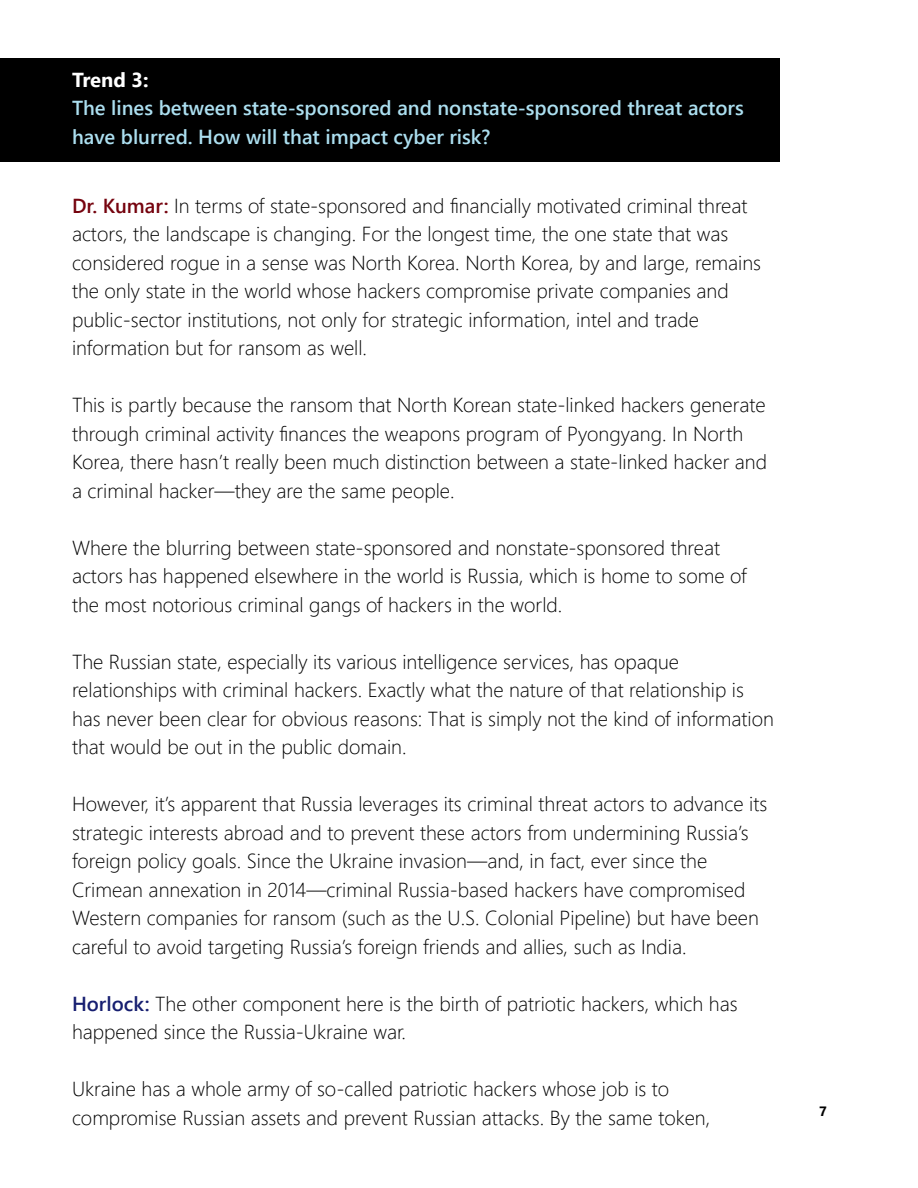
<style>
.page{position:relative;width:918px;height:1188px;background:#fff}
.page>*{position:absolute;margin:0;border:0;box-sizing:border-box;transform-origin:0 0}
.t1{font:300 20.25px/28.5px "Segoe UI";color:#000}
.TrendLabel{font:600 20.25px/28.5px "Segoe UI";color:#acdff0}
.t2{font:700 13.5px "Segoe UI";color:#000}
.s1{font-weight:700;color:#fff}
.s2{font-weight:600;color:#75030e}
.s3{font-weight:600;color:#161e70}
</style>
<div class="page">
<div style="left:0;top:58px;width:780px;height:104px;background:#000"></div>
<p class="TrendLabel" style="left:72px;top:64px;width:673px"><span class="s1">Trend 3:<br></span>The lines between state-sponsored and nonstate-sponsored threat actors have blurred. How will that impact cyber risk?</p>
<p class="t1" style="left:72px;top:189px;width:691px"><span class="s2">Dr. Kumar:</span> In terms of state-sponsored and financially motivated criminal threat actors, the landscape is changing. For the longest time, the one state that was considered rogue in a sense was North Korea. North Korea, by and large, remains the only state in the world whose hackers compromise private companies and public-sector institutions, not only for strategic information, intel and trade information but for ransom as well.</p>
<p class="t1" style="left:72px;top:389px;width:697px">This is partly because the ransom that North Korean state-linked hackers generate through criminal activity finances the weapons program of Pyongyang. In North Korea, there hasn’t really been much distinction between a state-linked hacker and a criminal hacker—they are the same people.</p>
<p class="t1" style="left:72px;top:531px;width:676px">Where the blurring between state-sponsored and nonstate-sponsored threat actors has happened elsewhere in the world is Russia, which is home to some of the most notorious criminal gangs of hackers in the world.</p>
<p class="t1" style="left:72px;top:645px;width:703px">The Russian state, especially its various intelligence services, has opaque relationships with criminal hackers. Exactly what the nature of that relationship is has never been clear for obvious reasons: That is simply not the kind of information that would be out in the public domain.</p>
<p class="t1" style="left:72px;top:788px;width:697px">However, it’s apparent that Russia leverages its criminal threat actors to advance its strategic interests abroad and to prevent these actors from undermining Russia’s foreign policy goals. Since the Ukraine invasion—and, in fact, ever since the Crimean annexation in 2014—criminal Russia-based hackers have compromised Western companies for ransom (such as the U.S. Colonial Pipeline) but have been careful to avoid targeting Russia’s foreign friends and allies, such as India.</p>
<p class="t1" style="left:72px;top:987px;width:667px"><span class="s3">Horlock:</span> The other component here is the birth of patriotic hackers, which has happened since the Russia-Ukraine war.</p>
<p class="t1" style="left:72px;top:1073px;width:640px">Ukraine has a whole army of so-called patriotic hackers whose job is to compromise Russian assets and prevent Russian attacks. By the same token,</p>
<p class="t2" style="left:819px;top:1098px;width:9px">7</p>
</div>
